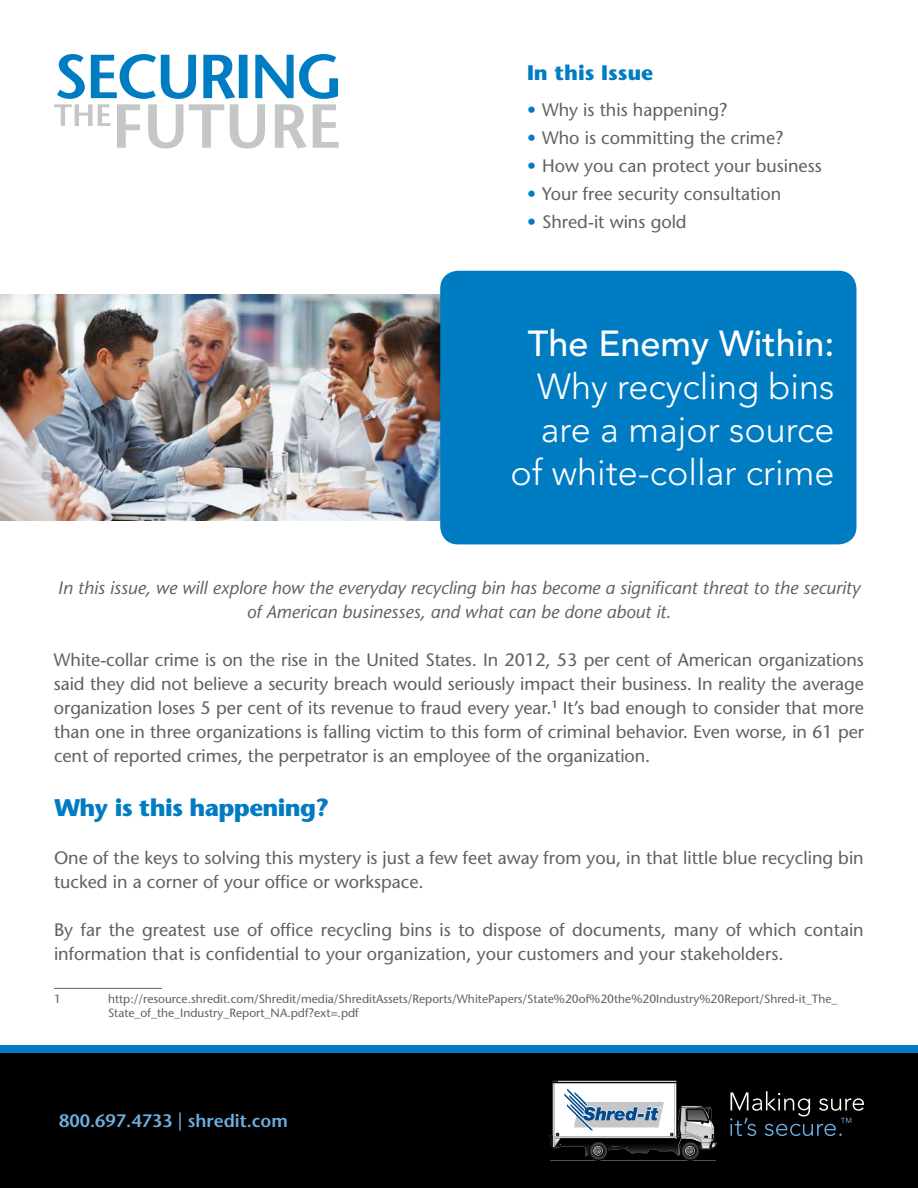
<style>
.page{position:relative;width:918px;height:1188px;background:#fff}
.page>*{position:absolute;margin:0;border:0;box-sizing:border-box;transform-origin:0 0}
.t1{font:300 36px/43.2px "Avenir LT Std";color:#fff;text-align:right}
.t2{font:500 36px "Avenir LT Std";color:#fff}
.t3{font:700 24px "Stone Sans Std";letter-spacing:-.025em;color:#007cc2}
.t4{font:700 21px "Stone Sans Std";color:#007cc2}
.t5{font:500 18px/24px "Stone Sans Std";color:#616164}
.t6{font:italic 500 18px/24px "Stone Sans Std";color:#616164;text-align:center}
.t7{font:600 18px "Stone Sans Std";color:#6caddf}
.t8{font:500 12px/14.4px "Stone Sans Std";color:#616164}
.s1{color:#007cc2}
</style>
<div class="page">
<svg style="left:54px;top:54px;width:285px;height:94px"></svg>
<img style="left:0;top:294px;width:440px;height:227px">
<div style="left:440px;top:271px;width:416px;height:273px;background:#007cc2;border-radius:18px"></div>
<hr style="left:54px;top:988px;width:108px;height:1px;background:#616164">
<div style="left:0;top:1053px;width:918px;height:135px;background:#000"></div>
<div style="left:0;top:1045px;width:918px;height:8px;background:#007cc2"></div>
<hr style="left:550px;top:1161px;width:166px;height:1px;background:#6c6d70">
<svg style="left:730px;top:1091px;width:134px;height:45px"></svg>
<svg style="left:550px;top:1080px;width:167px;height:81px"></svg>
<p class="t4" style="left:527px;top:61px;width:128px">In this Issue</p>
<p class="t5" style="left:527px;top:98px;width:202px"><span class="s1">•</span> Why is this happening?</p>
<p class="t5" style="left:527px;top:126px;width:258px"><span class="s1">•</span> Who is committing the crime?</p>
<p class="t5" style="left:527px;top:154px;width:296px"><span class="s1">•</span> How you can protect your business</p>
<p class="t5" style="left:527px;top:182px;width:256px"><span class="s1">•</span> Your free security consultation</p>
<p class="t5" style="left:527px;top:210px;width:161px"><span class="s1">•</span> Shred-it wins gold</p>
<h1 class="t2" style="left:528px;top:322px;width:308px">The Enemy Within:</h1>
<h1 class="t1" style="left:510px;top:365px;width:326px">Why recycling bins are a major source of white-collar crime</h1>
<p class="t6" style="left:58px;top:575px;width:804px">In this issue, we will explore how the everyday recycling bin has become a significant threat to the security of American businesses, and what can be done about it.</p>
<p class="t5" style="left:54px;top:647px;width:812px;text-align:justify">White-collar crime is on the rise in the United States. In 2012, 53 per cent of American organizations said they did not believe a security breach would seriously impact their business. In reality the average organization loses 5 per cent of its revenue to fraud every year.<sup>1</sup> It’s bad enough to consider that more than one in three organizations is falling victim to this form of criminal behavior. Even worse, in 61 per cent of reported crimes, the perpetrator is an employee of the organization.</p>
<h2 class="t3" style="left:54px;top:793px;width:277px">Why is this happening?</h2>
<p class="t5" style="left:54px;top:845px;width:811px">One of the keys to solving this mystery is just a few feet away from you, in that little blue recycling bin tucked in a corner of your office or workspace.</p>
<p class="t5" style="left:54px;top:917px;width:811px">By far the greatest use of office recycling bins is to dispose of documents, many of which contain information that is confidential to your organization, your customers and your stakeholders.</p>
<p class="t8" style="left:54px;top:991px;width:8px">1</p>
<p class="t8" style="left:108px;top:991px;width:731px">http://resource.shredit.com/Shredit/media/ShreditAssets/Reports/WhitePapers/State%20of%20the%20Industry%20Report/Shred-it_The_<br>State_of_the_Industry_Report_NA.pdf?ext=.pdf</p>
<p class="t7" style="left:59px;top:1110px;width:230px">800.697.4733 | shredit.com</p>
</div>
